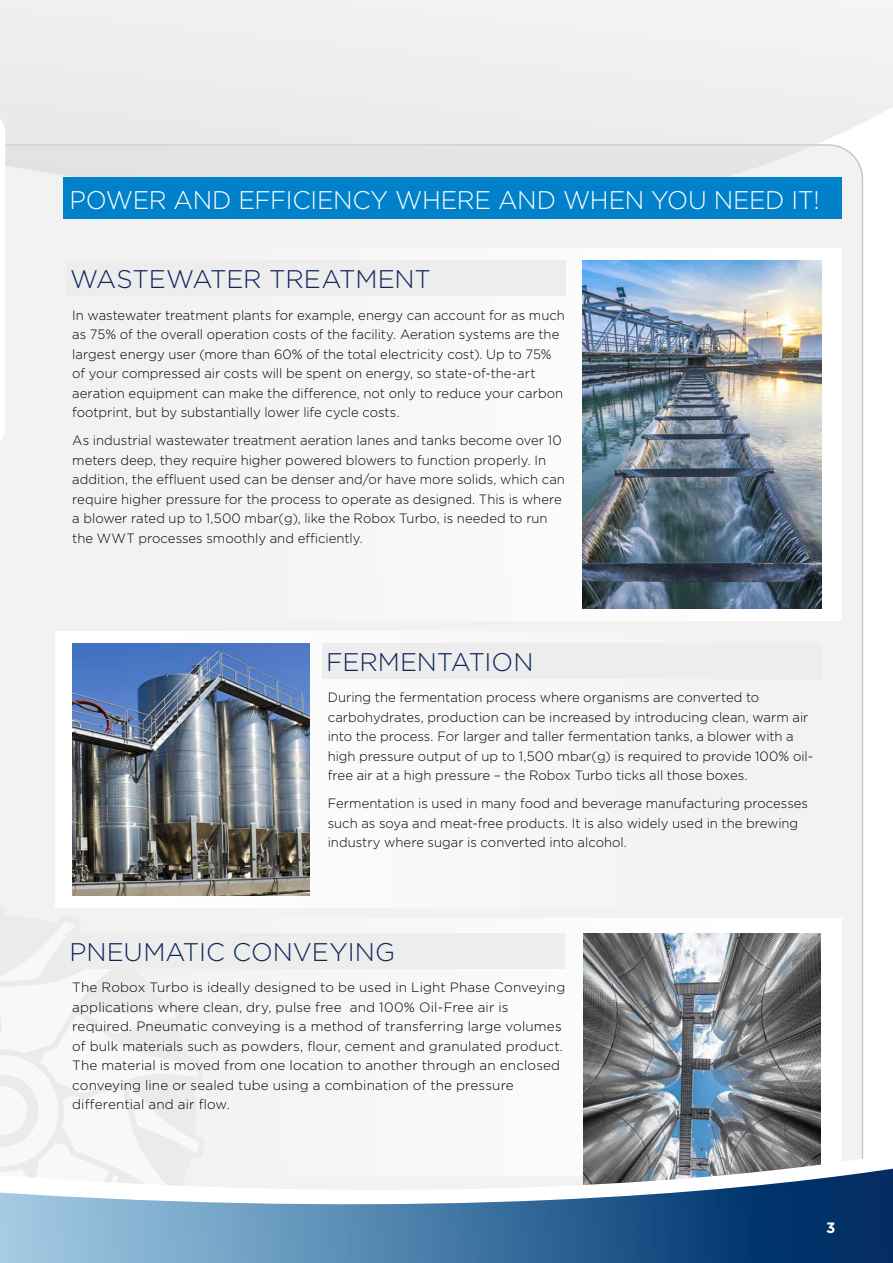
<style>
.page{position:relative;width:893px;height:1263px;background:#fff}
.page>*{position:absolute;margin:0;border:0;box-sizing:border-box;transform-origin:0 0}
.t1{font:300 25.5px "Gotham";letter-spacing:-.01em;color:#0f265c}
.t2{font:300 25.5px "Gotham";letter-spacing:-.015em;color:#fff}
.t3{font:700 15px "Gotham";color:#fff}
.t4{font:300 13.5px/19.5px "Gotham";color:#000}
</style>
<div class="page">
<div style="left:0;top:329px;width:863px;height:810px;background:#f2f2f2"></div>
<div style="left:0;top:886px;width:208px;height:253px;background:#f3f3f3"></div>
<svg style="left:0;top:0;width:893px;height:329px;fill:#efefef"></svg>
<div style="left:57px;top:248px;width:784px;height:372px;background:#f6f6f6"></div>
<div style="left:57px;top:918px;width:784px;height:258px;background:#f7f7f7"></div>
<div style="left:55px;top:631px;width:786px;height:277px;background:#f6f6f6"></div>
<img style="left:583px;top:933px;width:238px;height:206px">
<img style="left:72px;top:643px;width:238px;height:253px">
<img style="left:582px;top:261px;width:240px;height:347px">
<svg style="left:0;top:1139px;width:864px;height:19px"></svg>
<svg style="left:0;top:1158px;width:893px;height:105px"></svg>
<svg style="left:0;top:110px;width:5px;height:340px"></svg>
<div style="left:63px;top:177px;width:778px;height:42px;background:#0081c9"></div>
<div style="left:65px;top:933px;width:500px;height:36px;background:#ededed"></div>
<div style="left:66px;top:261px;width:499px;height:35px;background:#ededed"></div>
<div style="left:322px;top:643px;width:500px;height:36px;background:#ededed"></div>
<h1 class="t2" style="left:70px;top:184px;width:752px">POWER AND EFFICIENCY WHERE AND WHEN YOU NEED IT!</h1>
<h1 class="t1" style="left:70px;top:263px;width:362px">WASTEWATER TREATMENT</h1>
<p class="t4" style="left:72px;top:305px;width:494px">In wastewater treatment plants for example, energy can account for as much as 75% of the overall operation costs of the facility. Aeration systems are the largest energy user (more than 60% of the total electricity cost). Up to 75% of your compressed air costs will be spent on energy, so state-of-the-art aeration equipment can make the difference, not only to reduce your carbon footprint, but by substantially lower life cycle costs.</p>
<p class="t4" style="left:72px;top:430px;width:494px">As industrial wastewater treatment aeration lanes and tanks become over 10 meters deep, they require higher powered blowers to function properly. In addition, the effluent used can be denser and/or have more solids, which can require higher pressure for the process to operate as designed. This is where a blower rated up to 1,500 mbar(g), like the Robox Turbo, is needed to run the WWT processes smoothly and efficiently.</p>
<h1 class="t1" style="left:326px;top:646px;width:209px">FERMENTATION</h1>
<p class="t4" style="left:328px;top:687px;width:487px">During the fermentation process where organisms are converted to carbohydrates, production can be increased by introducing clean, warm air into the process. For larger and taller fermentation tanks, a blower with a high pressure output of up to 1,500 mbar(g) is required to provide 100% oil&shy;free air at a high pressure – the Robox Turbo ticks all those boxes.</p>
<p class="t4" style="left:328px;top:793px;width:482px">Fermentation is used in many food and beverage manufacturing processes such as soya and meat-free products. It is also widely used in the brewing industry where sugar is converted into alcohol.</p>
<h1 class="t1" style="left:70px;top:935px;width:327px">PNEUMATIC CONVEYING</h1>
<p class="t4" style="left:72px;top:977px;width:494px">The Robox Turbo is ideally designed to be used in Light Phase Conveying applications where clean, dry, pulse free and 100% Oil-Free air is required. Pneumatic conveying is a method of transferring large volumes of bulk materials such as powders, flour, cement and granulated product.<br>The material is moved from one location to another through an enclosed conveying line or sealed tube using a combination of the pressure differential and air flow.</p>
<p class="t3" style="left:826px;top:1218px;width:11px">3</p>
</div>
